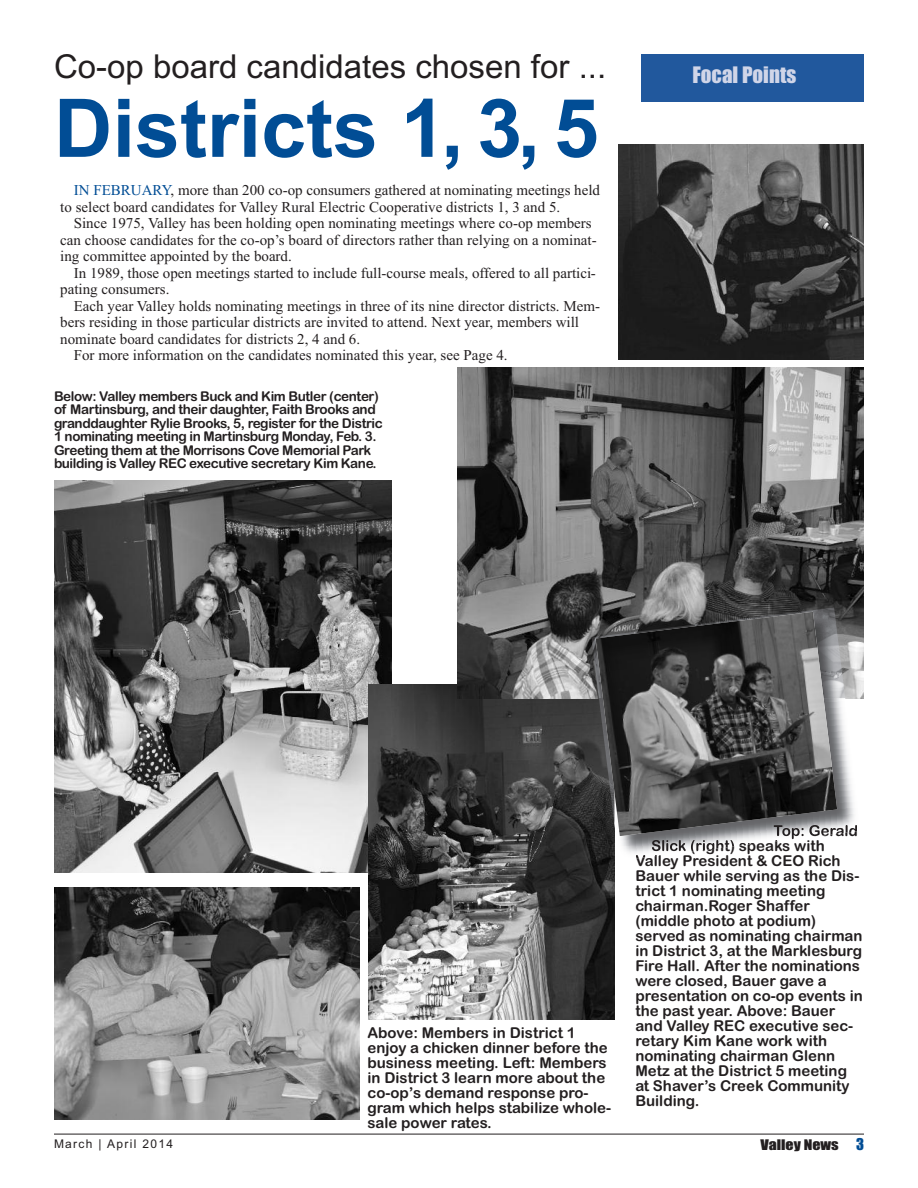
<style>
.page{position:relative;width:918px;height:1188px;background:#fff}
.page>*{position:absolute;margin:0;border:0;box-sizing:border-box;transform-origin:0 0}
.t1{font:700 81px "Arial";color:#014d95}
.t2{font:33px "Arial";color:#231f20}
.t3{font:21px "Impact";color:#d0d5e8}
.t4{font:15px/16.5px "Times New Roman";color:#231f20}
.t5{font:15px/15px "Arial Rounded MT Bold";color:#231f20}
.t6{font:13.5px/13.5px "Arial Rounded MT Bold";letter-spacing:-.03em;color:#231f20}
.t7{font:13.5px "Impact";color:#231f20;scale:1.18 1}
.t8{font:12px "Arial";letter-spacing:.11em;color:#231f20}
.s1{color:#014d95}
.s2{font-size:15px;color:#014d95}
</style>
<div class="page">
<hr style="left:54px;top:1134px;width:810px;height:1px;background:#231f20">
<div style="left:641px;top:54px;width:223px;height:47px;background:#21589d"></div>
<img style="left:54px;top:480px;width:338px;height:393px">
<img style="left:54px;top:887px;width:305px;height:232px">
<img style="left:368px;top:684px;width:246px;height:336px">
<img style="left:618px;top:145px;width:246px;height:215px">
<img style="left:458px;top:367px;width:406px;height:331px">
<img style="left:614px;top:698px;width:248px;height:163px">
<img style="left:773px;top:836px;width:63px;height:3px">
<img style="left:652px;top:840px;width:62px;height:13px">
<img style="left:636px;top:855px;width:26px;height:4px">
<img style="left:591px;top:608px;width:254px;height:90px">
<img style="left:596px;top:612px;width:241px;height:223px">
<h2 class="t2" style="left:54px;top:47px;width:554px">Co-op board candidates chosen for ...</h2>
<h1 class="t1" style="left:54px;top:82px;width:546px">Districts 1, 3, 5</h1>
<p class="t4" style="left:60px;top:182px;width:541px;text-indent:14px"><span class="s1">IN FEBRUARY</span>, more than 200 co-op consumers gathered at nominating meetings held to select board candidates for Valley Rural Electric Cooperative districts 1, 3 and 5.</p>
<p class="t4" style="left:60px;top:215px;width:538px;text-indent:13px">Since 1975, Valley has been holding open nominating meetings where co-op members can choose candidates for the co-op’s board of directors rather than relying on a nominat&shy;ing committee appointed by the board.</p>
<p class="t4" style="left:60px;top:265px;width:537px;text-indent:14px">In 1989, those open meetings started to include full-course meals, offered to all partici&shy;pating consumers.</p>
<p class="t4" style="left:74px;top:298px;width:528px">Each year Valley holds nominating meetings in three of its nine director districts. Mem-</p>
<p class="t4" style="left:60px;top:314px;width:520px">bers residing in those particular districts are invited to attend. Next year, members will</p>
<p class="t4" style="left:60px;top:331px;width:301px">nominate board candidates for districts 2, 4 and 6.</p>
<p class="t4" style="left:74px;top:347px;width:435px">For more information on the candidates nominated this year, see Page 4.</p>
<p class="t6" style="left:54px;top:389px;width:330px">Below: Valley members Buck and Kim Butler (center) of Martinsburg, and their daughter, Faith Brooks and granddaughter Rylie Brooks, 5, register for the Distric 1 nominating meeting in Martinsburg Monday, Feb. 3.<br>Greeting them at the Morrisons Cove Memorial Park building is Valley REC executive secretary Kim Kane.</p>
<h3 class="t3" style="left:693px;top:63px;width:105px">Focal Points</h3>
<p class="t5" style="left:367px;top:1026px;width:245px">Above: Members in District 1 enjoy a chicken dinner before the business meeting. Left: Members in District 3 learn more about the co-op’s demand response pro&shy;gram which helps stabilize whole&shy;sale power rates.</p>
<p class="t5" style="left:773px;top:823px;width:86px">Top: Gerald</p>
<p class="t5" style="left:651px;top:838px;width:175px">Slick (right) speaks with</p>
<p class="t5" style="left:635px;top:853px;width:207px">Valley President &amp; CEO Rich</p>
<p class="t5" style="left:635px;top:868px;width:225px">Bauer while serving as the Dis-</p>
<p class="t5" style="left:635px;top:883px;width:192px">trict 1 nominating meeting</p>
<p class="t5" style="left:635px;top:898px;width:176px">chairman.Roger Shaffer</p>
<p class="t5" style="left:635px;top:913px;width:182px">(middle photo at podium)</p>
<p class="t5" style="left:635px;top:928px;width:229px">served as nominating chairman</p>
<p class="t5" style="left:635px;top:943px;width:228px">in District 3, at the Marklesburg</p>
<p class="t5" style="left:635px;top:958px;width:226px">Fire Hall. After the nominations</p>
<p class="t5" style="left:635px;top:973px;width:193px">were closed, Bauer gave a</p>
<p class="t5" style="left:635px;top:988px;width:229px">presentation on co-op events in</p>
<p class="t5" style="left:635px;top:1003px;width:201px">the past year. Above: Bauer</p>
<p class="t5" style="left:635px;top:1018px;width:219px">and Valley REC executive sec-</p>
<p class="t5" style="left:635px;top:1033px;width:193px">retary Kim Kane work with</p>
<p class="t5" style="left:635px;top:1048px;width:201px">nominating chairman Glenn</p>
<p class="t5" style="left:635px;top:1063px;width:213px">Metz at the District 5 meeting</p>
<p class="t5" style="left:635px;top:1078px;width:216px">at Shaver’s Creek Community</p>
<p class="t5" style="left:635px;top:1093px;width:65px">Building.</p>
<p class="t8" style="left:54px;top:1137px;width:121px">March | April 2014</p>
<p class="t7" style="left:760px;top:1137px;width:89px">Valley News <span class="s2">3</span></p>
</div>
